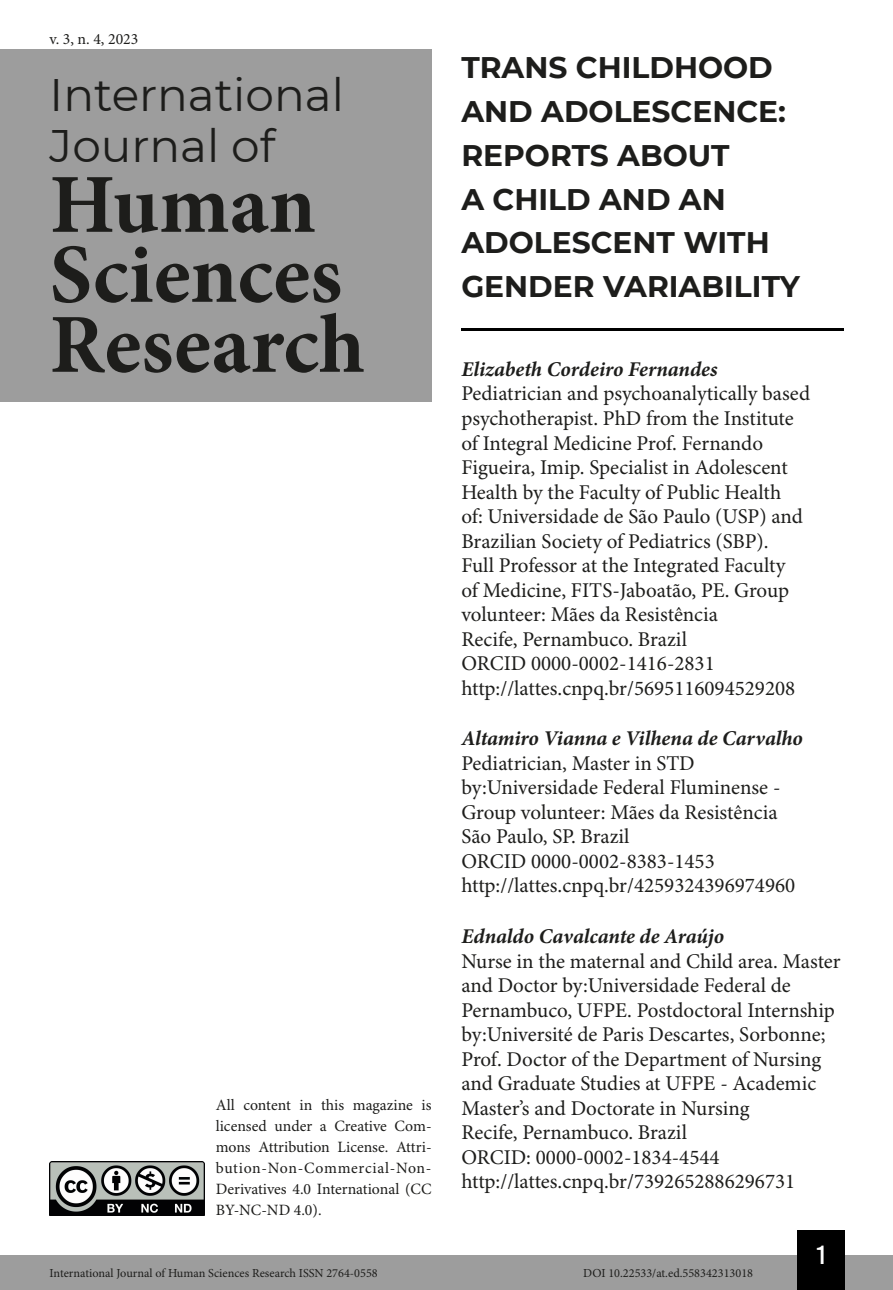
<style>
.page{position:relative;width:893px;height:1290px;background:#fff}
.page>*{position:absolute;margin:0;border:0;box-sizing:border-box;transform-origin:0 0}
.t1{font:700 84px/70px "Minion Pro";color:#1d1d1b}
.t2{font:45.5px/50.8px "Montserrat";color:#1d1d1b}
.t3{font:700 29.75px/43.8px "Montserrat";color:#1d1d1b}
.t4{font:26.25px "Bebas Kai";color:#fff}
.t5{font:21px/24.5px "Minion Pro";color:#1d1d1b}
.t6{font:italic 700 21px "Minion Pro";letter-spacing:-.005em;color:#1d1d1b}
.t7{font:15.75px/21px "Minion Pro";color:#1d1d1b;text-align:justify}
.t8{font:12.25px "Minion Pro";color:#1d1d1b}
</style>
<div class="page">
<div style="left:0;top:1255px;width:893px;height:35px;background:#9d9d9d"></div>
<div style="left:797px;top:1230px;width:48px;height:60px;background:#000"></div>
<img style="left:50px;top:1161px;width:154px;height:54px">
<div style="left:0;top:50px;width:432px;height:352px;background:#9d9d9d"></div>
<hr style="left:461px;top:329px;width:382px;height:2px;background:#000">
<p class="t7" style="left:50px;top:29px;width:90px">v. 3, n. 4, 2023</p>
<h2 class="t2" style="left:50px;top:68px;width:296px">International<br>Journal of</h2>
<h1 class="t1" style="left:50px;top:169px;width:317px">Human<br>Sciences<br>Research</h1>
<p class="t7" style="left:216px;top:1095px;width:217px">All content in this magazine is licensed under a Creative Com&shy;mons Attribution License. Attri&shy;bution-Non-Commercial-Non-Derivatives 4.0 International (CC BY-NC-ND 4.0).</p>
<h3 class="t3" style="left:461px;top:44px;width:340px">TRANS CHILDHOOD<br>AND ADOLESCENCE:<br>REPORTS ABOUT<br>A CHILD AND AN<br>ADOLESCENT WITH<br>GENDER VARIABILITY</h3>
<p class="t6" style="left:461px;top:354px;width:258px">Elizabeth Cordeiro Fernandes</p>
<p class="t5" style="left:461px;top:382px;width:350px">Pediatrician and psychoanalytically based psychotherapist. PhD from the Institute of Integral Medicine Prof. Fernando Figueira, Imip. Specialist in Adolescent Health by the Faculty of Public Health<br>of: Universidade de São Paulo (USP) and Brazilian Society of Pediatrics (SBP).<br>Full Professor at the Integrated Faculty<br>of Medicine, FITS-Jaboatão, PE. Group volunteer: Mães da Resistência<br>Recife, Pernambuco. Brazil<br>ORCID 0000-0002-1416-2831 http://lattes.cnpq.br/5695116094529208</p>
<p class="t6" style="left:461px;top:724px;width:343px">Altamiro Vianna e Vilhena de Carvalho</p>
<p class="t5" style="left:461px;top:752px;width:335px">Pediatrician, Master in STD by:Universidade Federal Fluminense - Group volunteer: Mães da Resistência São Paulo, SP. Brazil<br>ORCID 0000-0002-8383-1453 http://lattes.cnpq.br/4259324396974960</p>
<p class="t6" style="left:461px;top:921px;width:264px">Ednaldo Cavalcante de Araújo</p>
<p class="t5" style="left:461px;top:949px;width:381px">Nurse in the maternal and Child area. Master and Doctor by:Universidade Federal de Pernambuco, UFPE. Postdoctoral Internship by:Université de Paris Descartes, Sorbonne; Prof. Doctor of the Department of Nursing and Graduate Studies at UFPE - Academic Master’s and Doctorate in Nursing<br>Recife, Pernambuco. Brazil<br>ORCID: 0000-0002-1834-4544 http://lattes.cnpq.br/7392652886296731</p>
<p class="t4" style="left:817px;top:1241px;width:10px">1</p>
<p class="t8" style="left:50px;top:1266px;width:330px">International Journal of Human Sciences Research ISSN 2764-0558</p>
<p class="t8" style="left:583px;top:1266px;width:171px">DOI 10.22533/at.ed.558342313018</p>
</div>
